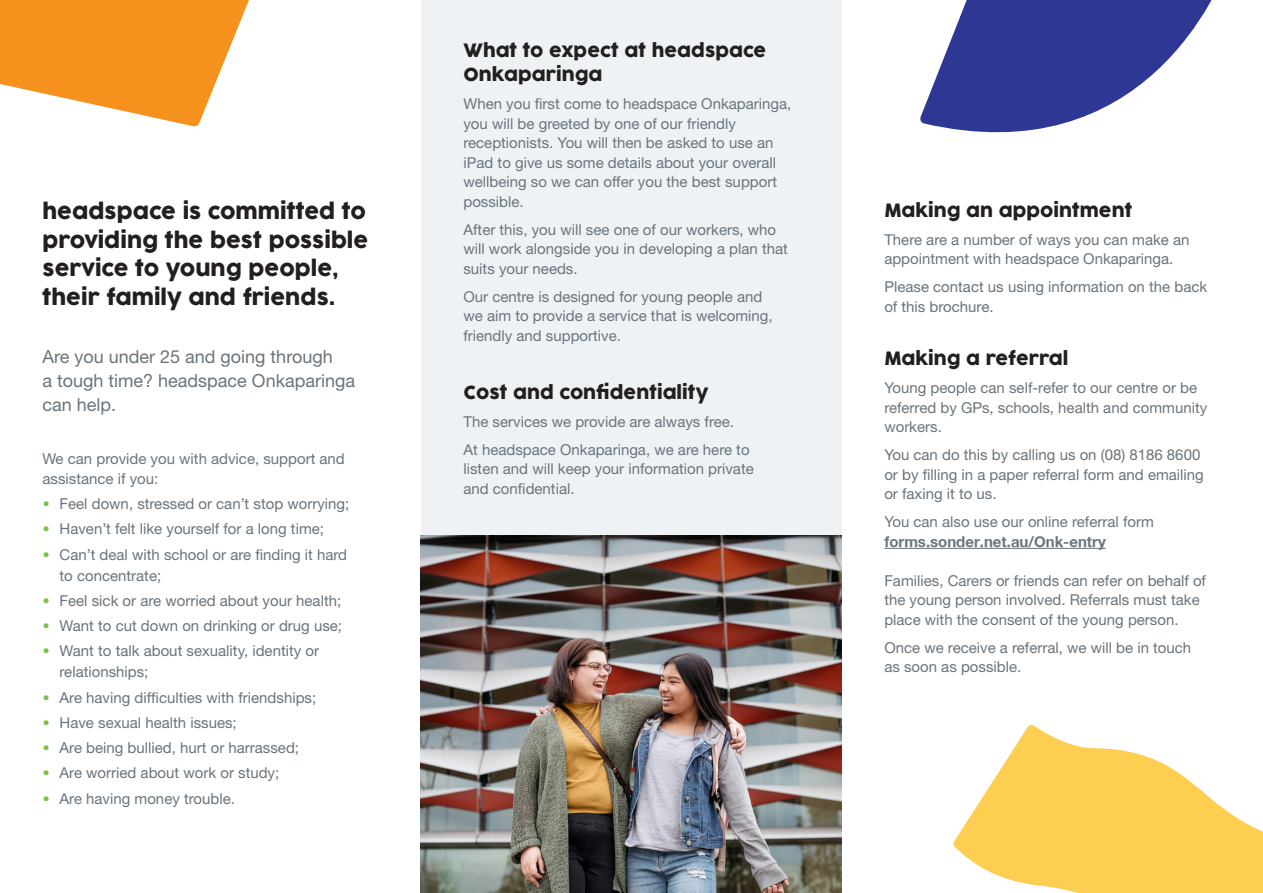
<style>
.page{position:relative;width:1263px;height:893px;background:#fff}
.page>*{position:absolute;margin:0;border:0;box-sizing:border-box;transform-origin:0 0}
.t1{font:21px/28.5px "Cocogoose Pro";color:#231f20}
.t2{font:18px/24px "Cocogoose Pro";color:#231f20}
.t3{font:18px/24px "Helvetica Neue LT Pro";color:#6a747b}
.t4{font:15px/19.5px "Helvetica Neue LT Pro";color:#6a747b}
.s1{font-family:"Arial";font-weight:900;color:#79c142}
.s2{font-family:"Helvetica Neue";font-weight:700}
</style>
<div class="page">
<div style="left:421px;top:0;width:421px;height:536px;background:#eff2f5"></div>
<img style="left:421px;top:536px;width:421px;height:357px">
<hr style="left:884px;top:548px;width:222px;height:1px;background:#6a747b">
<svg style="left:0;top:0;width:249px;height:127px"></svg>
<svg style="left:953px;top:725px;width:310px;height:168px;fill:#fece51"></svg>
<svg style="left:920px;top:0;width:292px;height:133px;fill:#2f3795"></svg>
<p class="t1" style="left:43px;top:198px;width:327px">headspace is committed to providing the best possible service to young people, their family and friends.</p>
<p class="t3" style="left:43px;top:344px;width:314px">Are you under 25 and going through<br>a tough time? headspace Onkaparinga can help.</p>
<p class="t4" style="left:43px;top:449px;width:304px">We can provide you with advice, support and assistance if you:</p>
<p class="t4" style="left:43px;top:494px;width:308px"><span class="s1">•</span> Feel down, stressed or can’t stop worrying;</p>
<p class="t4" style="left:43px;top:519px;width:283px"><span class="s1">•</span> Haven’t felt like yourself for a long time;</p>
<p class="t4" style="left:60px;top:543px;width:289px;line-height:21px;text-indent:-17px"><span class="s1">•</span> Can’t deal with school or are finding it hard to concentrate;</p>
<p class="t4" style="left:43px;top:590px;width:300px"><span class="s1">•</span> Feel sick or are worried about your health;</p>
<p class="t4" style="left:43px;top:616px;width:301px"><span class="s1">•</span> Want to cut down on drinking or drug use;</p>
<p class="t4" style="left:60px;top:640px;width:261px;line-height:21px;text-indent:-17px"><span class="s1">•</span> Want to talk about sexuality, identity or relationships;</p>
<p class="t4" style="left:43px;top:687px;width:275px"><span class="s1">•</span> Are having difficulties with friendships;</p>
<p class="t4" style="left:43px;top:712px;width:196px"><span class="s1">•</span> Have sexual health issues;</p>
<p class="t4" style="left:43px;top:738px;width:258px"><span class="s1">•</span> Are being bullied, hurt or harrassed;</p>
<p class="t4" style="left:43px;top:763px;width:238px"><span class="s1">•</span> Are worried about work or study;</p>
<p class="t4" style="left:43px;top:788px;width:194px"><span class="s1">•</span> Are having money trouble.</p>
<p class="t2" style="left:463px;top:39px;width:304px">What to expect at headspace<br>Onkaparinga</p>
<p class="t4" style="left:463px;top:94px;width:329px">When you first come to headspace Onkaparinga, you will be greeted by one of our friendly receptionists. You will then be asked to use an iPad to give us some details about your overall wellbeing so we can offer you the best support possible.</p>
<p class="t4" style="left:463px;top:219px;width:326px">After this, you will see one of our workers, who will work alongside you in developing a plan that suits your needs.</p>
<p class="t4" style="left:463px;top:286px;width:311px">Our centre is designed for young people and we aim to provide a service that is welcoming, friendly and supportive.</p>
<p class="t2" style="left:463px;top:381px;width:246px">Cost and confidentiality</p>
<p class="t4" style="left:463px;top:411px;width:272px">The services we provide are always free.</p>
<p class="t4" style="left:463px;top:439px;width:292px">At headspace Onkaparinga, we are here to listen and will keep your information private and confidential.</p>
<p class="t2" style="left:884px;top:199px;width:250px">Making an appointment</p>
<p class="t4" style="left:884px;top:229px;width:307px">There are a number of ways you can make an appointment with headspace Onkaparinga.</p>
<p class="t4" style="left:884px;top:277px;width:324px">Please contact us using information on the back of this brochure.</p>
<p class="t2" style="left:884px;top:347px;width:186px">Making a referral</p>
<p class="t4" style="left:884px;top:378px;width:324px">Young people can self-refer to our centre or be referred by GPs, schools, health and community workers.</p>
<p class="t4" style="left:884px;top:445px;width:321px">You can do this by calling us on (08) 8186 8600 or by filling in a paper referral form and emailing or faxing it to us.</p>
<p class="t4" style="left:884px;top:512px;width:271px">You can also use our online referral form <span class="s2">forms.sonder.net.au/Onk-entry</span></p>
<p class="t4" style="left:884px;top:570px;width:323px">Families, Carers or friends can refer on behalf of the young person involved. Referrals must take place with the consent of the young person.</p>
<p class="t4" style="left:884px;top:637px;width:308px">Once we receive a referral, we will be in touch as soon as possible.</p>
</div>
